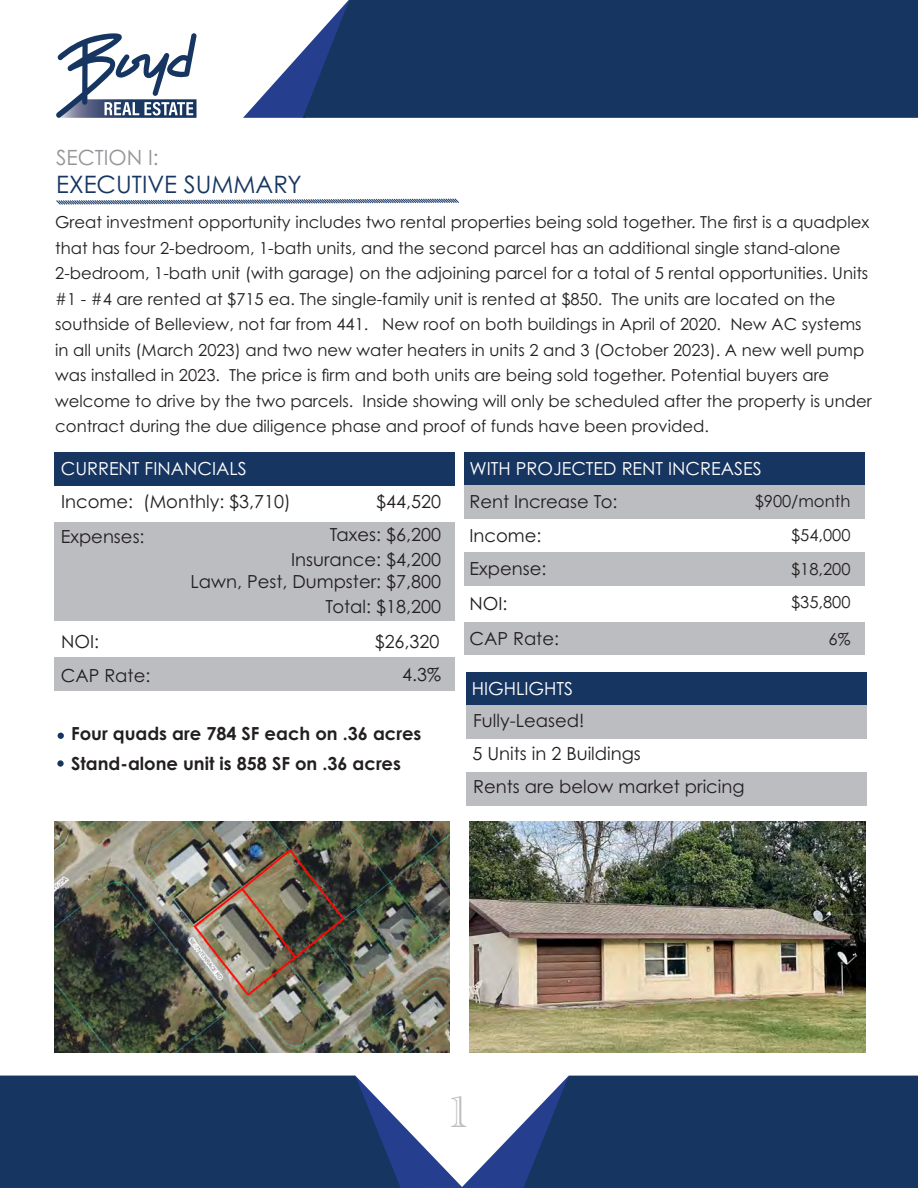
<style>
.page{position:relative;width:918px;height:1188px;background:#fff}
.page>*{position:absolute;margin:0;border:0;box-sizing:border-box;transform-origin:0 0}
.t1{font:45px "Academy Engraved Let Plain";color:#bcbdc0}
.t2{font:24px "Century Gothic Pro";color:#163561}
.t3{font:21px "Century Gothic Pro";color:#939598}
.t4{font:18px "Century Gothic Pro";color:#231f20}
.t5{font:700 18px "Century Gothic Pro";color:#231f20}
.t6{font:18px "Century Gothic Pro";color:#fff}
.t7{font:16.5px/25.5px "Century Gothic Pro";color:#231f20}
</style>
<div class="page">
<svg style="left:56px;top:33px;width:141px;height:85px"></svg>
<div style="left:569px;top:1076px;width:349px;height:112px;background:#163561"></div>
<div style="left:0;top:1076px;width:355px;height:112px;background:#163561"></div>
<svg style="left:355px;top:1076px;width:214px;height:112px"></svg>
<svg style="left:243px;top:51px;width:60px;height:67px"></svg>
<div style="left:303px;top:0;width:615px;height:118px;background:#163561"></div>
<svg style="left:56px;top:198px;width:403px;height:7px"></svg>
<div style="left:54px;top:453px;width:400px;height:33px;background:#163561"></div>
<div style="left:54px;top:522px;width:400px;height:99px;background:#bcbdc0"></div>
<div style="left:54px;top:658px;width:400px;height:33px;background:#bcbdc0"></div>
<div style="left:464px;top:453px;width:401px;height:33px;background:#163561"></div>
<div style="left:464px;top:486px;width:401px;height:33px;background:#bcbdc0"></div>
<div style="left:464px;top:552px;width:401px;height:34px;background:#bcbdc0"></div>
<div style="left:464px;top:622px;width:400px;height:34px;background:#bcbdc0"></div>
<img style="left:54px;top:822px;width:396px;height:231px">
<img style="left:469px;top:822px;width:396px;height:231px">
<svg style="left:58px;top:733px;width:6px;height:6px"></svg>
<svg style="left:57px;top:760px;width:7px;height:7px"></svg>
<div style="left:467px;top:672px;width:400px;height:34px;background:#163561"></div>
<div style="left:467px;top:706px;width:400px;height:33px;background:#bcbdc0"></div>
<div style="left:467px;top:772px;width:400px;height:34px;background:#bcbdc0"></div>
<p class="t3" style="left:56px;top:144px;width:104px">SECTION I:</p>
<p class="t2" style="left:56px;top:169px;width:247px">EXECUTIVE SUMMARY</p>
<p class="t7" style="left:55px;top:209px;width:818px">Great investment opportunity includes two rental properties being sold together. The first is a quadplex that has four 2-bedroom, 1-bath units, and the second parcel has an additional single stand-alone 2-bedroom, 1-bath unit (with garage) on the adjoining parcel for a total of 5 rental opportunities. Units #1 - #4 are rented at $715 ea. The single-family unit is rented at $850. The units are located on the southside of Belleview, not far from 441. New roof on both buildings in April of 2020. New AC systems in all units (March 2023) and two new water heaters in units 2 and 3 (October 2023). A new well pump was installed in 2023. The price is firm and both units are being sold together. Potential buyers are welcome to drive by the two parcels. Inside showing will only be scheduled after the property is under contract during the due diligence phase and proof of funds have been provided.</p>
<p class="t6" style="left:61px;top:458px;width:187px">CURRENT FINANCIALS</p>
<p class="t6" style="left:470px;top:458px;width:294px">WITH PROJECTED RENT INCREASES</p>
<p class="t4" style="left:61px;top:491px;width:231px">Income: (Monthly: $3,710)</p>
<p class="t4" style="left:61px;top:525px;width:85px">Expenses:</p>
<p class="t4" style="left:376px;top:491px;width:66px">$44,520</p>
<p class="t4" style="left:330px;top:524px;width:113px">Taxes: $6,200</p>
<p class="t7" style="left:755px;top:488px;width:97px">$900/month</p>
<p class="t7" style="left:791px;top:523px;width:61px">$54,000</p>
<p class="t7" style="left:791px;top:556px;width:61px">$18,200</p>
<p class="t7" style="left:791px;top:589px;width:61px">$35,800</p>
<p class="t7" style="left:829px;top:626px;width:23px">6%</p>
<p class="t4" style="left:470px;top:491px;width:149px">Rent Increase To:</p>
<p class="t4" style="left:470px;top:524px;width:74px">Income:</p>
<p class="t4" style="left:470px;top:558px;width:78px">Expense:</p>
<p class="t4" style="left:470px;top:592px;width:40px">NOI:</p>
<p class="t4" style="left:470px;top:627px;width:91px">CAP Rate:</p>
<p class="t4" style="left:291px;top:548px;width:151px">Insurance: $4,200</p>
<p class="t4" style="left:191px;top:571px;width:252px">Lawn, Pest, Dumpster: $7,800</p>
<p class="t4" style="left:326px;top:596px;width:117px">Total: $18,200</p>
<p class="t4" style="left:61px;top:630px;width:40px">NOI:</p>
<p class="t4" style="left:375px;top:630px;width:66px">$26,320</p>
<p class="t4" style="left:61px;top:665px;width:91px">CAP Rate:</p>
<p class="t4" style="left:402px;top:663px;width:40px">4.3%</p>
<p class="t6" style="left:472px;top:677px;width:103px">HIGHLIGHTS</p>
<p class="t4" style="left:473px;top:709px;width:113px">Fully-Leased!</p>
<p class="t4" style="left:472px;top:742px;width:170px">5 Units in 2 Buildings</p>
<p class="t4" style="left:473px;top:776px;width:273px">Rents are below market pricing</p>
<p class="t5" style="left:71px;top:722px;width:352px">Four quads are 784 SF each on .36 acres</p>
<p class="t5" style="left:71px;top:752px;width:331px">Stand-alone unit is 858 SF on .36 acres</p>
<p class="t1" style="left:450px;top:1079px;width:19px">1</p>
</div>
